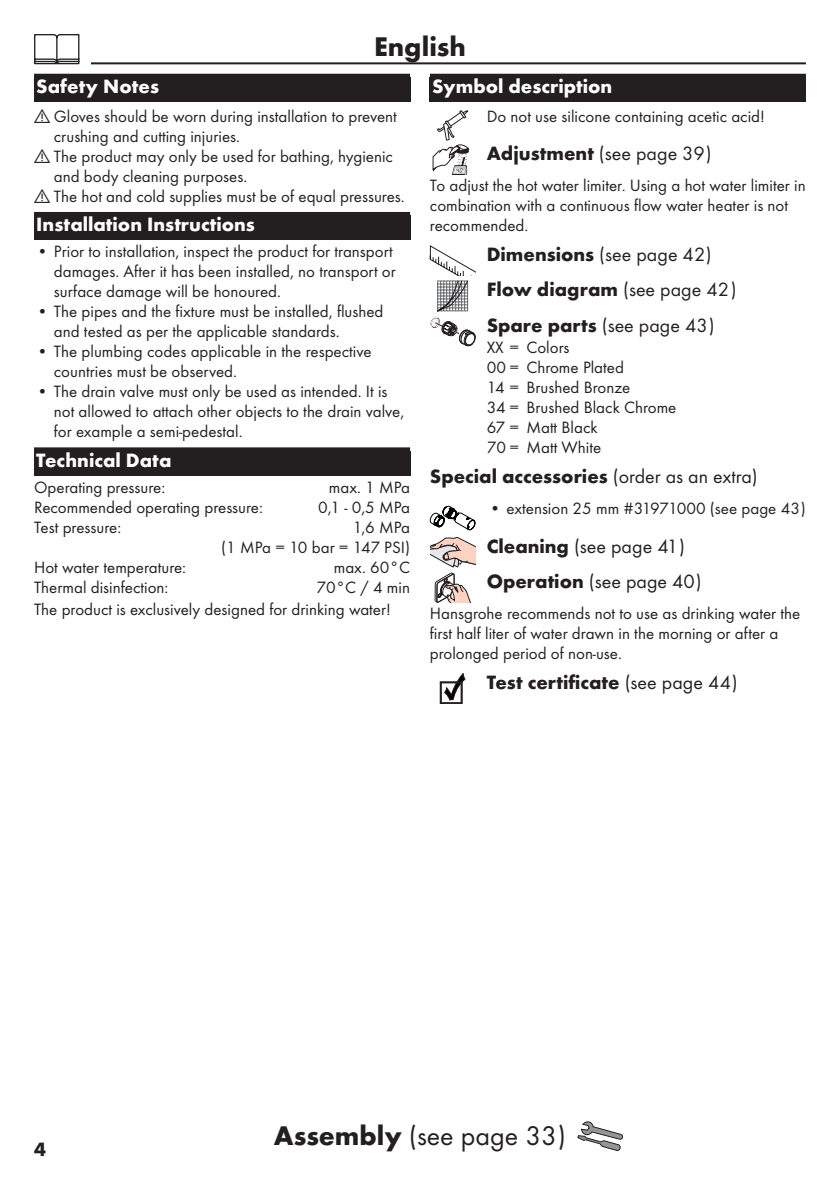
<style>
.page{position:relative;width:840px;height:1191px;background:#fff}
.page>*{position:absolute;margin:0;border:0;box-sizing:border-box;transform-origin:0 0}
.Ueberschrift_Grafik__folgeText_DE{font:28px "Futura TOT Boo";color:#231f20}
.Ueberschrift_Grafik__folgeText_DE-2{font:700 28px "Futura TOT";color:#231f20}
.Ueberschrift_Grafik__folgeText_DE-3{font:20px/35.4px "Futura TOT Boo";color:#231f20}
.Ueberschrift_Grafik__folgeText_DE-4{font:700 20px "Futura TOT";color:#fff}
.Ueberschrift_Grafik__folgeText_DE-5{font:700 20px "Futura TOT";color:#231f20}
.Ueberschrift_Grafik__folgeText_DE-6{font:17px/20px "Futura TOT Boo";color:#231f20}
.s1{font-family:"Futura TOT";font-weight:700}
.s2{font-family:"Futura TOT Boo";font-weight:400}
</style>
<div class="page">
<hr style="left:34px;top:62px;width:771px;height:2px;background:#231f20">
<div style="left:23px;top:34px;width:68px;height:34px;background:#fff"></div>
<svg style="left:34px;top:34px;width:45px;height:30px"></svg>
<svg style="left:577px;top:1121px;width:45px;height:29px"></svg>
<div style="left:34px;top:74px;width:376px;height:28px;background:#231f20"></div>
<div style="left:34px;top:212px;width:376px;height:28px;background:#231f20"></div>
<div style="left:34px;top:447px;width:376px;height:28px;background:#231f20"></div>
<div style="left:429px;top:74px;width:376px;height:28px;background:#231f20"></div>
<svg style="left:432px;top:110px;width:36px;height:65px"></svg>
<svg style="left:429px;top:245px;width:46px;height:101px"></svg>
<svg style="left:429px;top:505px;width:46px;height:26px"></svg>
<svg style="left:430px;top:537px;width:45px;height:65px"></svg>
<svg style="left:440px;top:673px;width:25px;height:30px"></svg>
<p class="Ueberschrift_Grafik__folgeText_DE-2" style="left:374px;top:29px;width:93px">English</p>
<p class="Ueberschrift_Grafik__folgeText_DE-4" style="left:36px;top:74px;width:124px">Safety Notes</p>
<p class="Ueberschrift_Grafik__folgeText_DE-6" style="left:34px;top:106px;width:364px"><sub>!</sub> Gloves should be worn during installation to prevent</p>
<p class="Ueberschrift_Grafik__folgeText_DE-6" style="left:54px;top:126px;width:187px">crushing and cutting injuries.</p>
<p class="Ueberschrift_Grafik__folgeText_DE-6" style="left:34px;top:146px;width:360px"><sub>!</sub> The product may only be used for bathing, hygienic</p>
<p class="Ueberschrift_Grafik__folgeText_DE-6" style="left:54px;top:166px;width:195px">and body cleaning purposes.</p>
<p class="Ueberschrift_Grafik__folgeText_DE-6" style="left:34px;top:186px;width:372px"><sub>!</sub> The hot and cold supplies must be of equal pressures.</p>
<p class="Ueberschrift_Grafik__folgeText_DE-4" style="left:36px;top:212px;width:220px">Installation Instructions</p>
<p class="Ueberschrift_Grafik__folgeText_DE-6" style="left:54px;top:241px;width:343px;text-indent:-17px">• Prior to installation, inspect the product for transport damages. After it has been installed, no transport or surface damage will be honoured.</p>
<p class="Ueberschrift_Grafik__folgeText_DE-6" style="left:54px;top:301px;width:331px;text-indent:-17px">• The pipes and the fixture must be installed, flushed and tested as per the applicable standards.</p>
<p class="Ueberschrift_Grafik__folgeText_DE-6" style="left:54px;top:341px;width:319px;text-indent:-17px">• The plumbing codes applicable in the respective countries must be observed.</p>
<p class="Ueberschrift_Grafik__folgeText_DE-6" style="left:54px;top:381px;width:351px;text-indent:-17px">• The drain valve must only be used as intended. It is not allowed to attach other objects to the drain valve, for example a semi-pedestal.</p>
<p class="Ueberschrift_Grafik__folgeText_DE-4" style="left:36px;top:448px;width:136px">Technical Data</p>
<p class="Ueberschrift_Grafik__folgeText_DE-6" style="left:34px;top:477px;width:133px">Operating pressure:</p>
<p class="Ueberschrift_Grafik__folgeText_DE-6" style="left:329px;top:477px;width:83px">max. 1 MPa</p>
<p class="Ueberschrift_Grafik__folgeText_DE-6" style="left:34px;top:497px;width:230px">Recommended operating pressure:</p>
<p class="Ueberschrift_Grafik__folgeText_DE-6" style="left:318px;top:497px;width:93px">0,1 - 0,5 MPa</p>
<p class="Ueberschrift_Grafik__folgeText_DE-6" style="left:34px;top:517px;width:89px">Test pressure:</p>
<p class="Ueberschrift_Grafik__folgeText_DE-6" style="left:221px;top:517px;width:190px;text-align:right">1,6 MPa<br>(1 MPa = 10 bar = 147 PSI)</p>
<p class="Ueberschrift_Grafik__folgeText_DE-6" style="left:34px;top:557px;width:153px">Hot water temperature:</p>
<p class="Ueberschrift_Grafik__folgeText_DE-6" style="left:333px;top:557px;width:78px">max. 60°C</p>
<p class="Ueberschrift_Grafik__folgeText_DE-6" style="left:34px;top:577px;width:136px">Thermal disinfection:</p>
<p class="Ueberschrift_Grafik__folgeText_DE-6" style="left:34px;top:575px;width:377px;line-height:22.8px;text-indent:282px">70°C / 4 min<br>The product is exclusively designed for drinking water!</p>
<p class="Ueberschrift_Grafik__folgeText_DE-4" style="left:432px;top:74px;width:181px">Symbol description</p>
<p class="Ueberschrift_Grafik__folgeText_DE-6" style="left:486px;top:106px;width:279px">Do not use silicone containing acetic acid!</p>
<p class="Ueberschrift_Grafik__folgeText_DE-3" style="left:486px;top:135px;width:226px"><span class="s1">Adjustment</span> (see page 39)</p>
<p class="Ueberschrift_Grafik__folgeText_DE-6" style="left:429px;top:175px;width:377px">To adjust the hot water limiter. Using a hot water limiter in combination with a continuous flow water heater is not recommended.</p>
<p class="Ueberschrift_Grafik__folgeText_DE-3" style="left:486px;top:236px;width:251px"><span class="s1">Dimensions</span> (see page 42)<br><span class="s1">Flow diagram</span> (see page 42)<br><span class="s1">Spare parts</span> (see page 43)</p>
<p class="Ueberschrift_Grafik__folgeText_DE-6" style="left:486px;top:337px;width:191px">XX = Colors<br>00 = Chrome Plated<br>14 = Brushed Bronze<br>34 = Brushed Black Chrome<br>67 = Matt Black<br>70 = Matt White</p>
<p class="Ueberschrift_Grafik__folgeText_DE-5" style="left:429px;top:464px;width:329px">Special accessories <span class="s2">(order as an extra)</span></p>
<p class="Ueberschrift_Grafik__folgeText_DE-6" style="left:489px;top:498px;width:318px">• extension 25 mm #31971000 (see page 43)</p>
<p class="Ueberschrift_Grafik__folgeText_DE-3" style="left:486px;top:528px;width:216px"><span class="s1">Cleaning</span> (see page 41)<br><span class="s1">Operation</span> (see page 40)</p>
<p class="Ueberschrift_Grafik__folgeText_DE-6" style="left:429px;top:603px;width:372px">Hansgrohe recommends not to use as drinking water the first half liter of water drawn in the morning or after a prolonged period of non-use.</p>
<p class="Ueberschrift_Grafik__folgeText_DE-5" style="left:486px;top:670px;width:252px">Test certificate <span class="s2">(see page 44)</span></p>
<p class="Ueberschrift_Grafik__folgeText_DE-5" style="left:34px;top:1136px;width:13px">4</p>
<p class="Ueberschrift_Grafik__folgeText_DE" style="left:274px;top:1119px;width:294px"><span class="s1">Assembly</span> (see page 33)</p>
</div>
